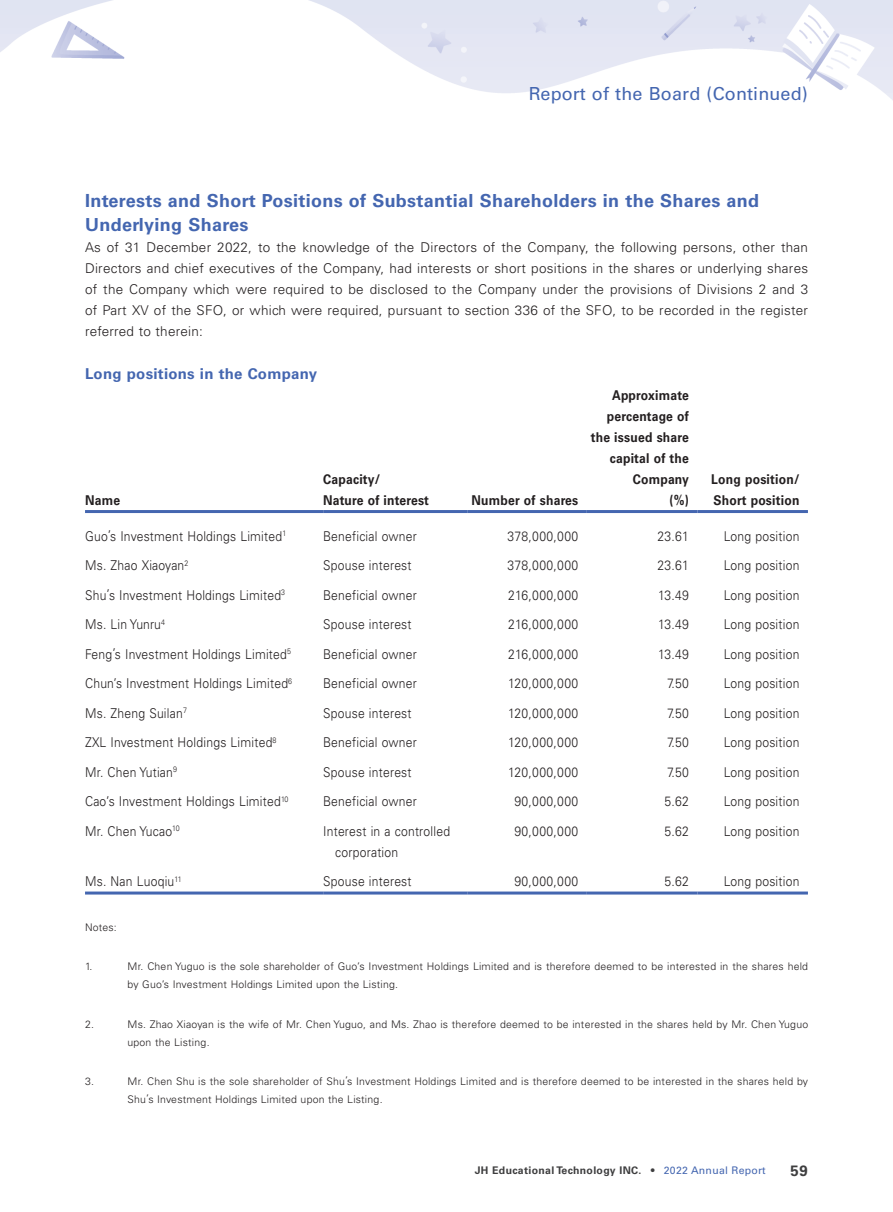
<style>
.page{position:relative;width:893px;height:1212px;background:#fff}
.page>*{position:absolute;margin:0;border:0;box-sizing:border-box;transform-origin:0 0}
.t1{font:700 18px/24px "Univers LT Std";letter-spacing:.02em;color:#4466b0}
.t2{font:18px "Univers LT Std";letter-spacing:.005em;color:#4466b0}
.t3{font:700 15px "Univers LT Std";letter-spacing:.02em;color:#4466b0}
.t4{font:700 15px "Univers LT Std";color:#3e3e3f}
.t5{font:300 13.5px/21px "Univers LT Std";letter-spacing:.02em;color:#231f20;scale:.9 1}
.t6{font:300 13.5px/21px "Univers LT Std";letter-spacing:.02em;color:#231f20;text-align:justify}
.t7{font:700 13.5px/21px "Univers LT Std";letter-spacing:.02em;color:#231f20;scale:.9 1}
.t8{font:300 13.5px "Univers LT Std";letter-spacing:.04em;color:#231f20;scale:.9 1}
.t9{font:300 10.5px/18px "Univers LT Std";letter-spacing:.02em;color:#231f20}
.t10{font:700 10.5px "Univers LT Std";letter-spacing:.03em;color:#3e3e3f}
.s1{font-weight:300}
.s2{font-weight:400;color:#4466b0}
</style>
<div class="page">
<img style="left:0;top:0;width:893px;height:895px">
<hr style="left:85px;top:510px;width:238px;height:3px;background:#4466b0">
<hr style="left:323px;top:510px;width:145px;height:3px;background:#4466b0">
<hr style="left:468px;top:510px;width:119px;height:3px;background:#4466b0">
<hr style="left:587px;top:510px;width:110px;height:3px;background:#4466b0">
<hr style="left:697px;top:510px;width:111px;height:3px;background:#4466b0">
<hr style="left:85px;top:891px;width:238px;height:3px;background:#4466b0">
<hr style="left:323px;top:891px;width:145px;height:3px;background:#4466b0">
<hr style="left:468px;top:891px;width:119px;height:3px;background:#4466b0">
<hr style="left:587px;top:891px;width:110px;height:3px;background:#4466b0">
<hr style="left:697px;top:891px;width:111px;height:3px;background:#4466b0">
<h1 class="t2" style="left:529px;top:83px;width:281px">Report of the Board (Continued)</h1>
<h1 class="t1" style="left:85px;top:189px;width:676px">Interests and Short Positions of Substantial Shareholders in the Shares and<br>Underlying Shares</h1>
<p class="t6" style="left:85px;top:237px;width:725px">As of 31 December 2022, to the knowledge of the Directors of the Company, the following persons, other than Directors and chief executives of the Company, had interests or short positions in the shares or underlying shares of the Company which were required to be disclosed to the Company under the provisions of Divisions 2 and 3 of Part XV of the SFO, or which were required, pursuant to section 336 of the SFO, to be recorded in the register referred to therein:</p>
<p class="t3" style="left:85px;top:365px;width:234px">Long positions in the Company</p>
<p class="t7" style="left:85px;top:490px;width:40px">Name</p>
<p class="t7" style="left:323px;top:469px;width:119px">Capacity/<br>Nature of interest</p>
<p class="t7" style="left:471px;top:490px;width:120px">Number of shares</p>
<p class="t7" style="left:591px;top:385px;width:111px;text-align:right">Approximate percentage of the issued share capital of the<br>Company<br>(%)</p>
<p class="t7" style="left:711px;top:469px;width:100px">Long position/<br>Short position</p>
<p class="t5" style="left:85px;top:525px;width:225px">Guo’s Investment Holdings Limited<sup>1</sup></p>
<p class="t5" style="left:323px;top:525px;width:105px">Beneficial owner</p>
<p class="t8" style="left:508px;top:528px;width:80px">378,000,000</p>
<p class="t5" style="left:658px;top:525px;width:36px">23.61</p>
<p class="t5" style="left:724px;top:525px;width:86px">Long position</p>
<p class="t5" style="left:85px;top:555px;width:116px">Ms. Zhao Xiaoyan<sup>2</sup></p>
<p class="t5" style="left:323px;top:555px;width:100px">Spouse interest</p>
<p class="t8" style="left:508px;top:557px;width:80px">378,000,000</p>
<p class="t5" style="left:658px;top:555px;width:36px">23.61</p>
<p class="t5" style="left:724px;top:555px;width:86px">Long position</p>
<p class="t5" style="left:85px;top:584px;width:224px">Shu’s Investment Holdings Limited<sup>3</sup></p>
<p class="t5" style="left:323px;top:584px;width:105px">Beneficial owner</p>
<p class="t8" style="left:508px;top:587px;width:79px">216,000,000</p>
<p class="t5" style="left:658px;top:584px;width:36px">13.49</p>
<p class="t5" style="left:724px;top:584px;width:86px">Long position</p>
<p class="t5" style="left:85px;top:614px;width:90px">Ms. Lin Yunru<sup>4</sup></p>
<p class="t5" style="left:323px;top:614px;width:100px">Spouse interest</p>
<p class="t8" style="left:508px;top:616px;width:79px">216,000,000</p>
<p class="t5" style="left:658px;top:614px;width:36px">13.49</p>
<p class="t5" style="left:724px;top:614px;width:86px">Long position</p>
<p class="t5" style="left:85px;top:643px;width:230px">Feng’s Investment Holdings Limited<sup>5</sup></p>
<p class="t5" style="left:323px;top:644px;width:105px">Beneficial owner</p>
<p class="t8" style="left:508px;top:646px;width:79px">216,000,000</p>
<p class="t5" style="left:658px;top:644px;width:36px">13.49</p>
<p class="t5" style="left:724px;top:644px;width:86px">Long position</p>
<p class="t5" style="left:85px;top:673px;width:232px">Chun’s Investment Holdings Limited<sup>6</sup></p>
<p class="t5" style="left:323px;top:673px;width:105px">Beneficial owner</p>
<p class="t8" style="left:508px;top:675px;width:79px">120,000,000</p>
<p class="t5" style="left:667px;top:673px;width:26px">7.50</p>
<p class="t5" style="left:724px;top:673px;width:86px">Long position</p>
<p class="t5" style="left:85px;top:703px;width:115px">Ms. Zheng Suilan<sup>7</sup></p>
<p class="t5" style="left:323px;top:703px;width:100px">Spouse interest</p>
<p class="t8" style="left:508px;top:705px;width:79px">120,000,000</p>
<p class="t5" style="left:667px;top:703px;width:26px">7.50</p>
<p class="t5" style="left:724px;top:703px;width:86px">Long position</p>
<p class="t5" style="left:85px;top:732px;width:214px">ZXL Investment Holdings Limited<sup>8</sup></p>
<p class="t5" style="left:323px;top:732px;width:105px">Beneficial owner</p>
<p class="t8" style="left:508px;top:734px;width:79px">120,000,000</p>
<p class="t5" style="left:667px;top:732px;width:26px">7.50</p>
<p class="t5" style="left:724px;top:732px;width:86px">Long position</p>
<p class="t5" style="left:85px;top:762px;width:104px">Mr. Chen Yutian<sup>9</sup></p>
<p class="t5" style="left:323px;top:762px;width:100px">Spouse interest</p>
<p class="t8" style="left:508px;top:764px;width:79px">120,000,000</p>
<p class="t5" style="left:667px;top:762px;width:26px">7.50</p>
<p class="t5" style="left:724px;top:762px;width:86px">Long position</p>
<p class="t5" style="left:85px;top:791px;width:228px">Cao’s Investment Holdings Limited<sup>10</sup></p>
<p class="t5" style="left:323px;top:791px;width:105px">Beneficial owner</p>
<p class="t5" style="left:515px;top:791px;width:72px">90,000,000</p>
<p class="t5" style="left:665px;top:791px;width:29px">5.62</p>
<p class="t5" style="left:724px;top:791px;width:86px">Long position</p>
<p class="t5" style="left:85px;top:821px;width:107px">Mr. Chen Yucao<sup>10</sup></p>
<p class="t5" style="left:335px;top:821px;width:129px;text-indent:-12px">Interest in a controlled corporation</p>
<p class="t5" style="left:515px;top:821px;width:72px">90,000,000</p>
<p class="t5" style="left:665px;top:821px;width:29px">5.62</p>
<p class="t5" style="left:724px;top:821px;width:86px">Long position</p>
<p class="t5" style="left:85px;top:871px;width:109px">Ms. Nan Luoqiu<sup>11</sup></p>
<p class="t5" style="left:323px;top:871px;width:100px">Spouse interest</p>
<p class="t5" style="left:515px;top:871px;width:72px">90,000,000</p>
<p class="t5" style="left:665px;top:871px;width:29px">5.62</p>
<p class="t5" style="left:724px;top:871px;width:86px">Long position</p>
<p class="t9" style="left:85px;top:918px;width:33px">Notes:</p>
<p class="t9" style="left:85px;top:958px;width:9px">1.</p>
<p class="t9" style="left:128px;top:958px;width:682px">Mr. Chen Yuguo is the sole shareholder of Guo’s Investment Holdings Limited and is therefore deemed to be interested in the shares held by Guo’s Investment Holdings Limited upon the Listing.</p>
<p class="t9" style="left:85px;top:1015px;width:10px">2.</p>
<p class="t9" style="left:128px;top:1015px;width:682px">Ms. Zhao Xiaoyan is the wife of Mr. Chen Yuguo, and Ms. Zhao is therefore deemed to be interested in the shares held by Mr. Chen Yuguo upon the Listing.</p>
<p class="t9" style="left:85px;top:1072px;width:10px">3.</p>
<p class="t9" style="left:128px;top:1072px;width:682px">Mr. Chen Shu is the sole shareholder of Shu’s Investment Holdings Limited and is therefore deemed to be interested in the shares held by<br>Shu’s Investment Holdings Limited upon the Listing.</p>
<p class="t10" style="left:475px;top:1164px;width:293px">JH Educational Technology INC. <span class="s1">•</span> <span class="s2">2022 Annual Report</span></p>
<p class="t4" style="left:790px;top:1162px;width:19px">59</p>
</div>
